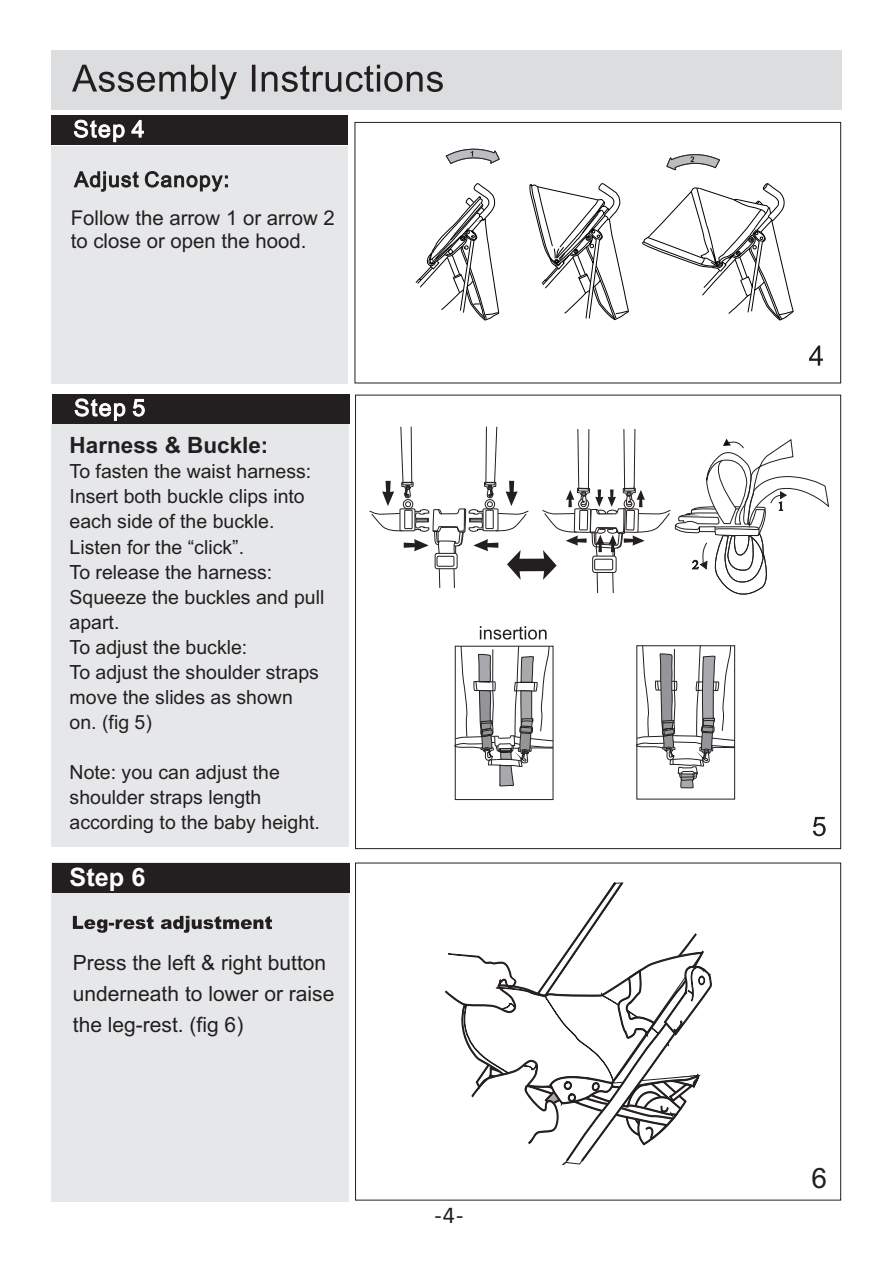
<style>
.page{position:relative;width:893px;height:1263px;background:#fff}
.page>*{position:absolute;margin:0;border:0;box-sizing:border-box;transform-origin:0 0}
.t1{font:28.05px "Arial";color:#231f20}
.t2{font:700 25.35px "Arial";color:#fff}
.t3{font:24px "Calibri";color:#231f20}
.t4{font:700 22.5px "Arial";color:#231f20}
.t5{font:21px/31.2px "Arial";color:#231f20}
.t6{font:20.4px/22.8px "Arial";color:#231f20}
.t7{font:19.5px/25px "Arial";color:#231f20}
</style>
<div class="page">
<svg style="left:369px;top:426px;width:460px;height:169px"></svg>
<svg style="left:454px;top:626px;width:100px;height:161px"></svg>
<svg style="left:636px;top:645px;width:99px;height:143px"></svg>
<svg style="left:809px;top:345px;width:14px;height:21px"></svg>
<svg style="left:529px;top:183px;width:100px;height:137px"></svg>
<svg style="left:642px;top:183px;width:151px;height:137px"></svg>
<div style="left:51px;top:50px;width:790px;height:60px;background:#dcdddf"></div>
<svg style="left:72px;top:65px;width:371px;height:34px"></svg>
<div style="left:52px;top:394px;width:297px;height:30px;background:#231f20"></div>
<div style="left:51px;top:146px;width:297px;height:238px;background:#e6e7e9"></div>
<div style="left:51px;top:115px;width:297px;height:30px;background:#231f20"></div>
<div style="left:355px;top:122px;width:486px;height:261px;border:1px solid #231f20"></div>
<svg style="left:73px;top:171px;width:155px;height:21px"></svg>
<svg style="left:74px;top:119px;width:70px;height:23px"></svg>
<svg style="left:74px;top:398px;width:71px;height:23px"></svg>
<svg style="left:813px;top:817px;width:13px;height:19px"></svg>
<div style="left:52px;top:862px;width:297px;height:340px;background:#e6e7e9"></div>
<div style="left:52px;top:863px;width:297px;height:30px;background:#231f20"></div>
<svg style="left:73px;top:916px;width:199px;height:17px"></svg>
<svg style="left:354px;top:147px;width:146px;height:174px"></svg>
<svg style="left:666px;top:154px;width:54px;height:16px"></svg>
<div style="left:51px;top:424px;width:298px;height:422px;background:#e6e7e9"></div>
<svg style="left:445px;top:882px;width:268px;height:319px"></svg>
<p class="t6" style="left:71px;top:209px;width:265px">Follow the arrow 1 or arrow 2 to close or open the hood.</p>
<p class="t4" style="left:70px;top:436px;width:200px">Harness &amp; Buckle:</p>
<p class="t7" style="left:70px;top:461px;width:256px">To fasten the waist harness:<br>Insert both buckle clips into each side of the buckle.<br>Listen for the “click”.<br>To release the harness:<br>Squeeze the buckles and pull apart.<br>To adjust the buckle:<br>To adjust the shoulder straps move the slides as shown on. (fig 5)</p>
<p class="t7" style="left:70px;top:761px;width:252px">Note: you can adjust the shoulder straps length according to the baby height.</p>
<p class="t2" style="left:70px;top:868px;width:77px">Step 6</p>
<p class="t5" style="left:73px;top:949px;width:263px">Press the left &amp; right button underneath to lower or raise the leg-rest. (fig 6)</p>
<p class="t3" style="left:434px;top:1205px;width:31px">-4-</p>
<h1 class="t1" style="left:812px;top:1167px;width:17px">6</h1>
</div>
